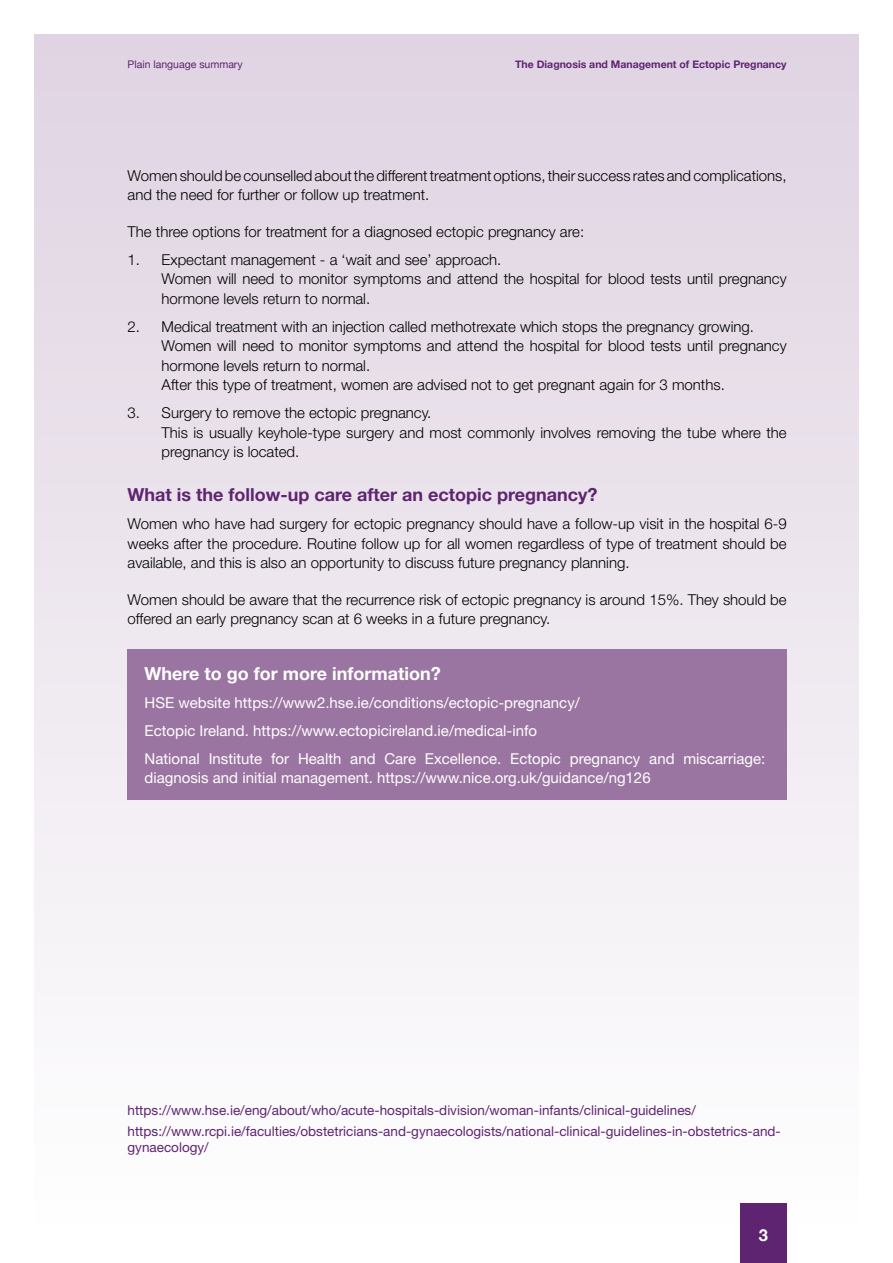
<style>
.page{position:relative;width:893px;height:1263px;background:#fff}
.page>*{position:absolute;margin:0;border:0;box-sizing:border-box;transform-origin:0 0}
.t1{font:700 18px "Helvetica Neue LT Std";color:#5f2471}
.t2{font:700 18px "Helvetica Neue LT Std";color:#fff}
.t3{font:700 16.5px "Helvetica Neue";color:#fff}
.Body_0-0__4{font:300 15px/19.5px "Helvetica Neue LT Std";color:#000}
.R_Body{font:15px/19.5px "Helvetica Neue LT Std";color:#fff}
.Body_0-0__2{font:300 15px "Helvetica Neue LT Std";color:#000}
.t4{font:13.5px/20.7px "Helvetica Neue LT Std";color:#5f2471}
.t5{font:700 10.5px "Helvetica Neue";color:#5f2471}
.t6{font:10.5px "Helvetica Neue";color:#5f2471}
</style>
<div class="page">
<div style="left:34px;top:34px;width:825px;height:1195px;background:linear-gradient(to bottom,#dfd3e1,#fefefe)"></div>
<div style="left:740px;top:1203px;width:47px;height:60px;background:#5f2471"></div>
<div style="left:128px;top:650px;width:659px;height:150px;background:#9b75a1"></div>
<p class="t6" style="left:128px;top:57px;width:117px">Plain language summary</p>
<p class="t5" style="left:515px;top:56px;width:273px">The Diagnosis and Management of Ectopic Pregnancy</p>
<p class="Body_0-0__4" style="left:128px;top:165px;width:661px">Women should be counselled about the different treatment options, their success rates and complications, and the need for further or follow up treatment.</p>
<p class="Body_0-0__2" style="left:128px;top:222px;width:458px">The three options for treatment for a diagnosed ectopic pregnancy are:</p>
<p class="Body_0-0__4" style="left:128px;top:249px;width:375px">1. Expectant management - a ‘wait and see’ approach.</p>
<p class="Body_0-0__4" style="left:162px;top:269px;width:627px">Women will need to monitor symptoms and attend the hospital for blood tests until pregnancy hormone levels return to normal.</p>
<p class="Body_0-0__4" style="left:128px;top:316px;width:628px">2. Medical treatment with an injection called methotrexate which stops the pregnancy growing.</p>
<p class="Body_0-0__4" style="left:162px;top:336px;width:627px">Women will need to monitor symptoms and attend the hospital for blood tests until pregnancy hormone levels return to normal.</p>
<p class="Body_0-0__4" style="left:162px;top:375px;width:565px">After this type of treatment, women are advised not to get pregnant again for 3 months.</p>
<p class="Body_0-0__4" style="left:128px;top:403px;width:305px">3. Surgery to remove the ectopic pregnancy.</p>
<p class="Body_0-0__4" style="left:162px;top:422px;width:627px">This is usually keyhole-type surgery and most commonly involves removing the tube where the pregnancy is located.</p>
<h2 class="t1" style="left:128px;top:484px;width:471px">What is the follow-up care after an ectopic pregnancy?</h2>
<p class="Body_0-0__4" style="left:128px;top:514px;width:661px;text-align:justify">Women who have had surgery for ectopic pregnancy should have a follow-up visit in the hospital 6-9 weeks after the procedure. Routine follow up for all women regardless of type of treatment should be available, and this is also an opportunity to discuss future pregnancy planning.</p>
<p class="Body_0-0__4" style="left:128px;top:589px;width:661px">Women should be aware that the recurrence risk of ectopic pregnancy is around 15%. They should be offered an early pregnancy scan at 6 weeks in a future pregnancy.</p>
<h2 class="t2" style="left:145px;top:662px;width:298px">Where to go for more information?</h2>
<p class="R_Body" style="left:145px;top:692px;width:437px">HSE website https://www2.hse.ie/conditions/ectopic-pregnancy/</p>
<p class="R_Body" style="left:145px;top:720px;width:394px">Ectopic Ireland. https://www.ectopicireland.ie/medical-info</p>
<p class="R_Body" style="left:145px;top:748px;width:622px">National Institute for Health and Care Excellence. Ectopic pregnancy and miscarriage: diagnosis and initial management. https://www.nice.org.uk/guidance/ng126</p>
<p class="t4" style="left:128px;top:1100px;width:655px">https://www.hse.ie/eng/about/who/acute-hospitals-division/woman-infants/clinical-guidelines/ https://www.rcpi.ie/faculties/obstetricians-and-gynaecologists/national-clinical-guidelines-in-obstetrics-and-</p>
<p class="t4" style="left:128px;top:1137px;width:83px">gynaecology/</p>
<p class="t3" style="left:759px;top:1222px;width:11px">3</p>
</div>
